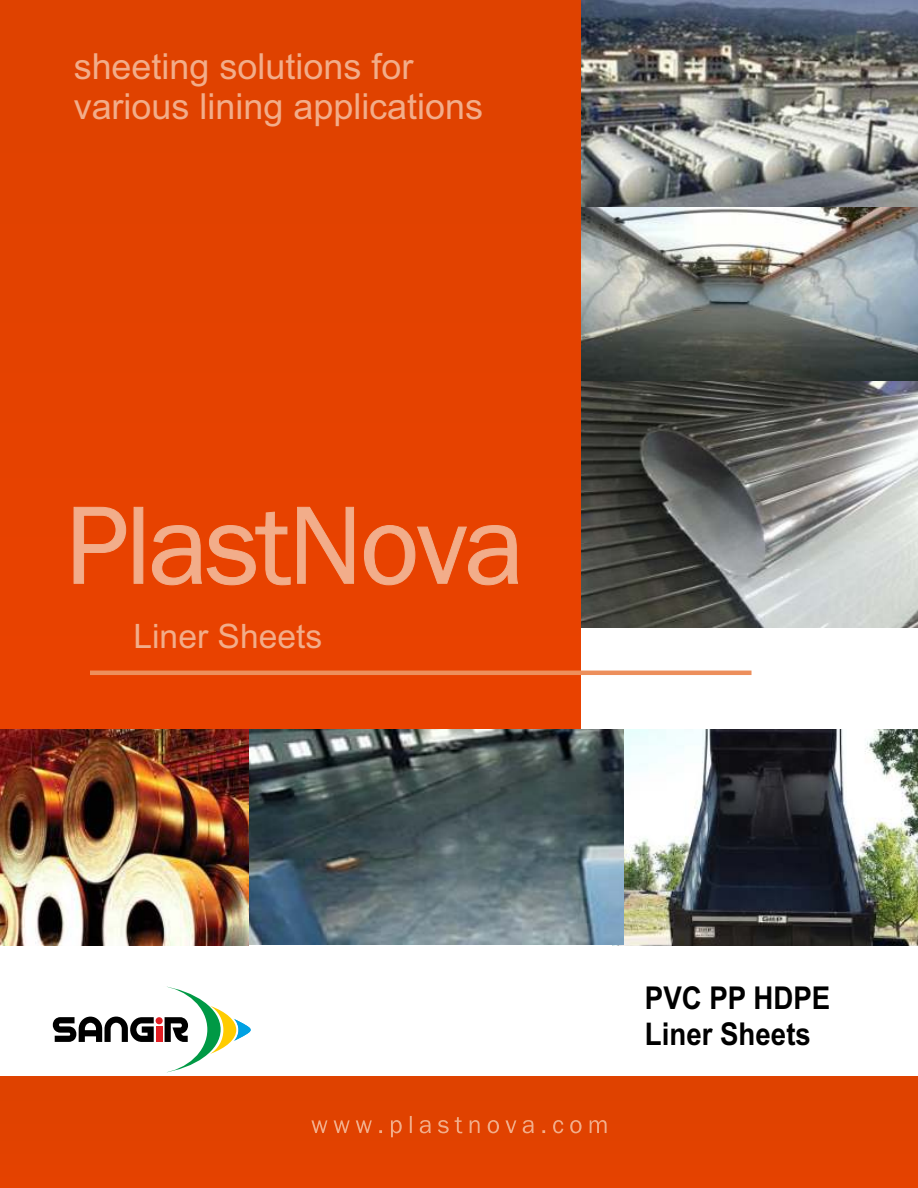
<style>
.page{position:relative;width:918px;height:1188px;background:#fff}
.page>*{position:absolute;margin:0;border:0;box-sizing:border-box;transform-origin:0 0}
.t1{font:36px/40.2px "Arial";color:#f2ad8a}
.t2{font:33.6px "Arial";color:#f2ad8a}
.t3{font:700 31.5px/36px "Arial Narrow";color:#000;scale:1.07 1}
</style>
<div class="page">
<div style="left:0;top:1077px;width:918px;height:111px;background:#e14200"></div>
<img style="left:581px;top:0;width:337px;height:207px">
<img style="left:581px;top:207px;width:337px;height:174px">
<img style="left:581px;top:381px;width:337px;height:247px">
<div style="left:0;top:0;width:581px;height:729px;background:#e44200"></div>
<img style="left:623px;top:729px;width:295px;height:216px">
<img style="left:249px;top:729px;width:374px;height:216px">
<img style="left:0;top:729px;width:249px;height:216px">
<svg style="left:53px;top:986px;width:198px;height:87px"></svg>
<svg style="left:74px;top:507px;width:444px;height:78px;background:#eb6932"></svg>
<hr style="left:90px;top:671px;width:662px;height:4px;background:#ed8f5c">
<svg style="left:311px;top:1116px;width:296px;height:21px;background:#e35215"></svg>
<p class="t1" style="left:74px;top:50px;width:411px">sheeting solutions for various lining applications</p>
<p class="t2" style="left:133px;top:623px;width:190px">Liner Sheets</p>
<p class="t3" style="left:645px;top:983px;width:175px">PVC PP HDPE<br>Liner Sheets</p>
</div>
